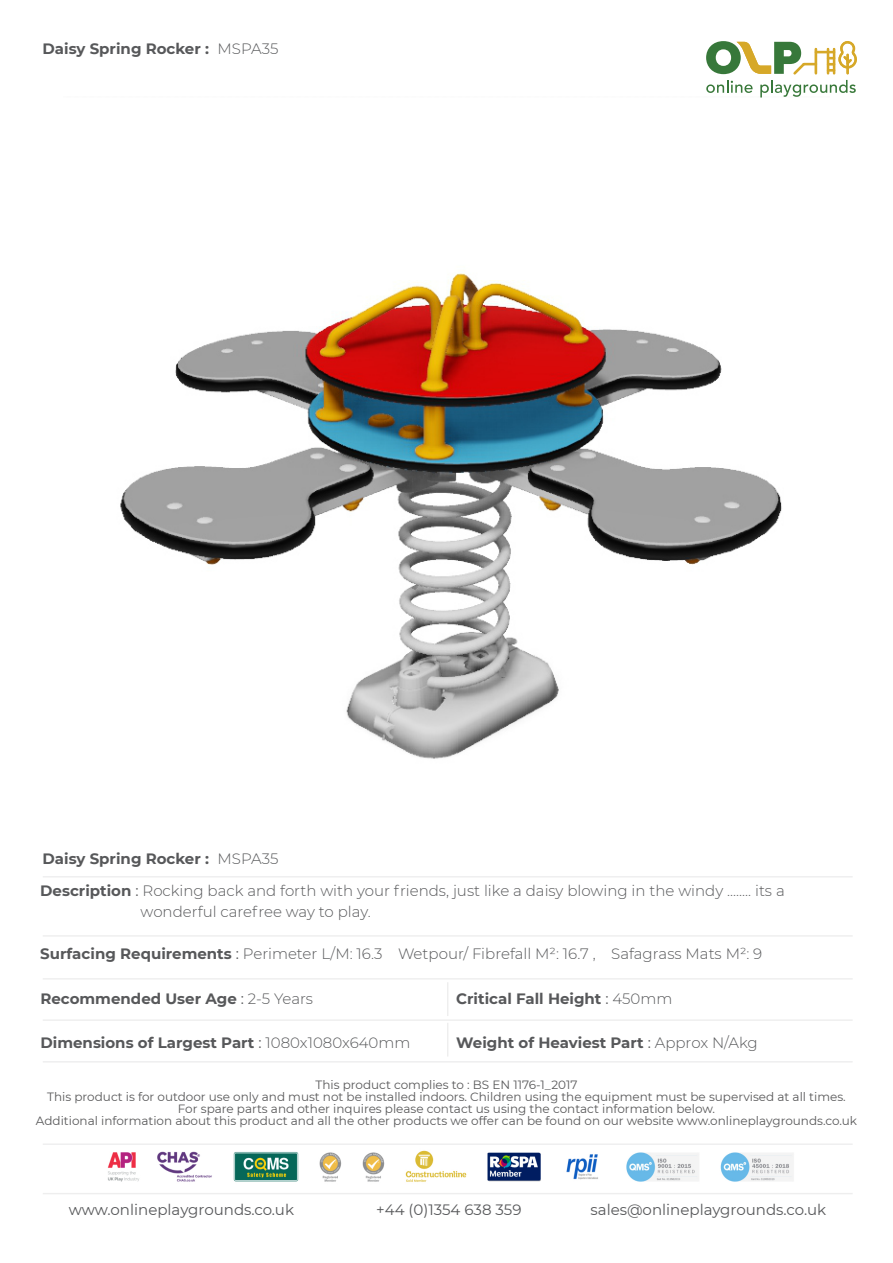
<style>
.page{position:relative;width:893px;height:1263px;background:#fff}
.page>*{position:absolute;margin:0;border:0;box-sizing:border-box;transform-origin:0 0}
.t1{font:300 15px/21px "Montserrat";color:#57585a}
.t2{font:700 15px "Montserrat";color:#57585a}
.t3{font:15px "Montserrat";color:#57585a}
.t4{font:12px/12px "Montserrat";color:#59595a;text-align:center}
.s1{font-weight:300}
.s2{font-weight:700}
.s3{font-weight:400}
</style>
<div class="page">
<img style="left:120px;top:97px;width:662px;height:662px">
<hr style="left:43px;top:1193px;width:810px;height:1px;background:#57585a">
<hr style="left:43px;top:1143px;width:810px;height:2px;background:#57585a">
<hr style="left:43px;top:1061px;width:810px;height:1px;background:#57585a">
<hr style="left:43px;top:1019px;width:810px;height:2px;background:#57585a">
<hr style="left:43px;top:978px;width:810px;height:1px;background:#57585a">
<hr style="left:447px;top:982px;width:1px;height:34px;background:#57585a">
<hr style="left:447px;top:1023px;width:1px;height:33px;background:#57585a">
<hr style="left:43px;top:876px;width:810px;height:1px;background:#57585a">
<hr style="left:43px;top:935px;width:810px;height:2px;background:#57585a">
<img style="left:107px;top:1150px;width:686px;height:32px">
<svg style="left:706px;top:41px;width:151px;height:56px"></svg>
<p class="t2" style="left:43px;top:40px;width:237px">Daisy Spring Rocker : <span class="s1">MSPA35</span></p>
<p class="t2" style="left:43px;top:849px;width:237px">Daisy Spring Rocker : <span class="s1">MSPA35</span></p>
<p class="t1" style="left:141px;top:880px;width:646px;text-indent:-100px"><span class="s2">Description</span> <span class="s3">:</span> Rocking back and forth with your friends, just like a daisy blowing in the windy ........ its a wonderful carefree way to play.</p>
<p class="t1" style="left:40px;top:943px;width:724px"><span class="s2">Surfacing Requirements</span> <span class="s3">:</span> Perimeter L/M: 16.3 Wetpour/ Fibrefall M²: 16.7 , Safagrass Mats M²: 9</p>
<p class="t2" style="left:40px;top:990px;width:274px">Recommended User Age <span class="s3">:</span> <span class="s1">2-5 Years</span></p>
<p class="t2" style="left:40px;top:1033px;width:371px">Dimensions of Largest Part <span class="s3">:</span> <span class="s1">1080x1080x640mm</span></p>
<p class="t4" style="left:36px;top:1078px;width:823px">This product complies to : BS EN 1176-1_2017<br>This product is for outdoor use only and must not be installed indoors. Children using the equipment must be supervised at all times.<br>For spare parts and other inquires please contact us using the contact information below.<br>Additional information about this product and all the other products we offer can be found on our website www.onlineplaygrounds.co.uk</p>
<p class="t2" style="left:456px;top:990px;width:218px">Critical Fall Height <span class="s3">:</span> <span class="s1">450mm</span></p>
<p class="t2" style="left:456px;top:1033px;width:303px">Weight of Heaviest Part <span class="s3">:</span> <span class="s1">Approx N/Akg</span></p>
<p class="t3" style="left:69px;top:1200px;width:227px">www.onlineplaygrounds.co.uk</p>
<p class="t3" style="left:376px;top:1200px;width:147px">+44 (0)1354 638 359</p>
<p class="t3" style="left:591px;top:1200px;width:237px">sales@onlineplaygrounds.co.uk</p>
</div>
